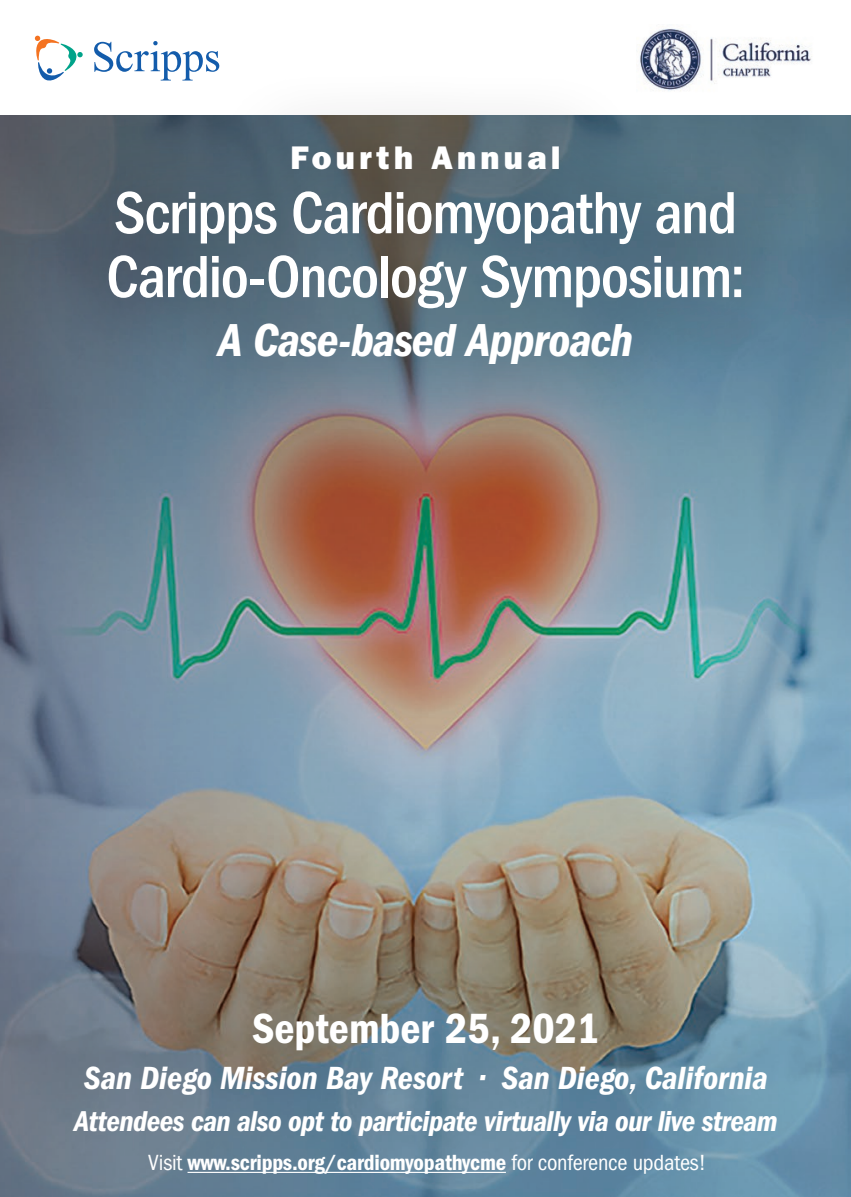
<style>
.page{position:relative;width:851px;height:1197px;background:#fff}
.page>*{position:absolute;margin:0;border:0;box-sizing:border-box;transform-origin:0 0}
.t1{font:500 condensed 61.6px/63.9px "ITC Franklin Gothic Std";letter-spacing:-.025em;color:#fff}
.t2{font:47.95px "ITC Franklin Gothic Std Dm Cd It";letter-spacing:-.02em;color:#fff}
.t3{font:43.75px "ITC Franklin Gothic Std Dm Cd";color:#fff}
.t4{font:33.25px "ITC Franklin Gothic Std Dm Cd It";color:#fff}
.t5{font:32.9px "ITC Franklin Gothic Std Hvy";letter-spacing:.13em;color:#fff}
.t6{font:29.75px "ITC Franklin Gothic Std Dm Cd It";letter-spacing:-.02em;color:#fff}
.t7{font:22.75px "ITC Franklin Gothic Std Dm Cd";letter-spacing:-.01em;color:#fff}
.s1{font-family:"ITC Franklin Gothic Std";font-stretch:condensed}
</style>
<div class="page">
<img style="left:0;top:116px;width:850px;height:1081px">
<svg style="left:35px;top:36px;width:48px;height:28px"></svg>
<svg style="left:94px;top:41px;width:125px;height:23px"></svg>
<img style="left:640px;top:28px;width:172px;height:36px">
<hr style="left:187px;top:1172px;width:319px;height:1px;background:#fff">
<div style="left:27px;top:64px;width:800px;height:386px;background:#231f20;opacity:.19"></div>
<h3 class="t5" style="left:290px;top:139px;width:272px">Fourth Annual</h3>
<h1 class="t1" style="left:106px;top:181px;width:640px">Scripps Cardiomyopathy and<br>Cardio-Oncology Symposium:</h1>
<h2 class="t2" style="left:218px;top:313px;width:416px">A Case-based Approach</h2>
<h3 class="t3" style="left:252px;top:1004px;width:349px">September 25, 2021</h3>
<h3 class="t4" style="left:84px;top:1059px;width:685px">San Diego Mission Bay Resort • San Diego, California</h3>
<h3 class="t6" style="left:74px;top:1104px;width:704px">Attendees can also opt to participate virtually via our live stream</h3>
<p class="t7" style="left:148px;top:1150px;width:559px"><span class="s1">Visit</span> www.scripps.org/cardiomyopathycme <span class="s1">for conference updates!</span></p>
</div>
